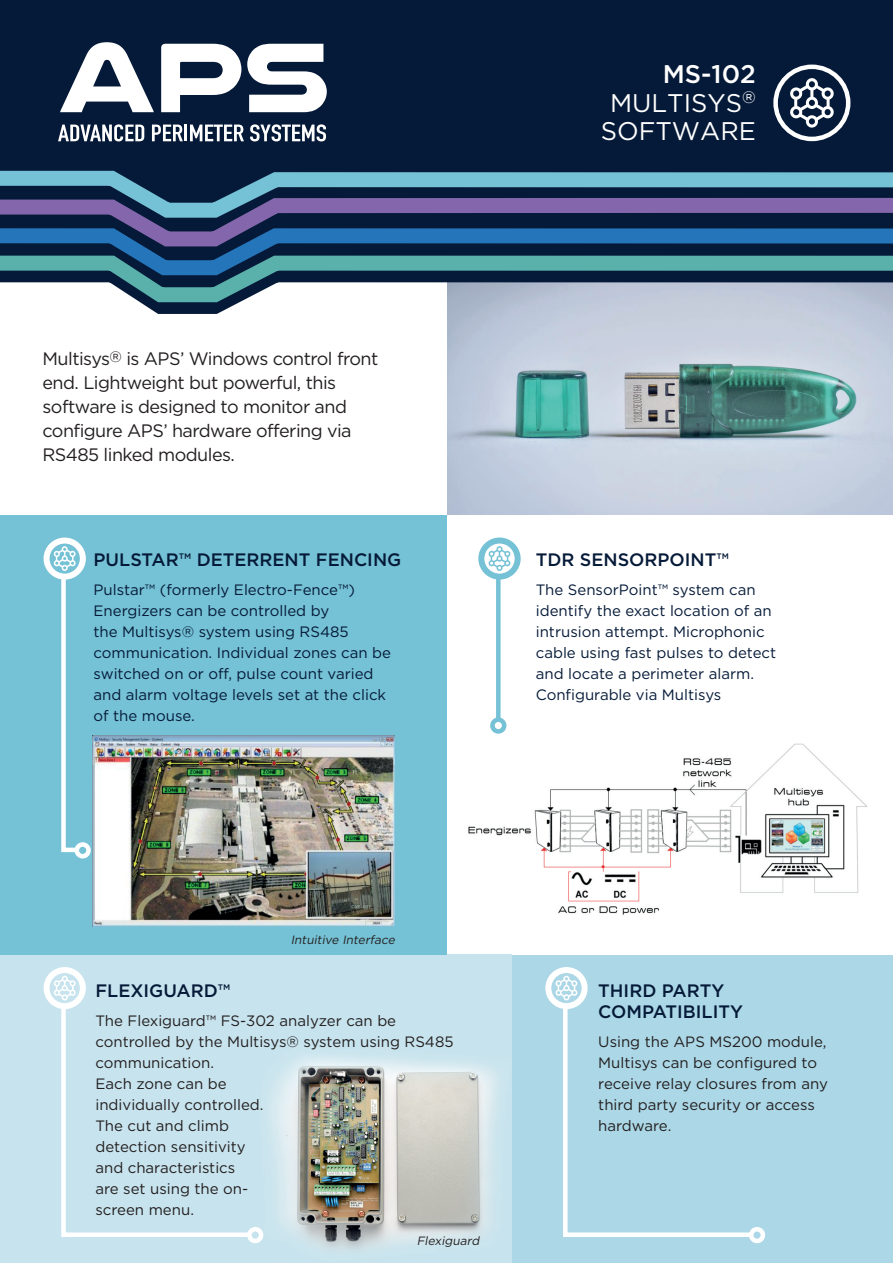
<style>
.page{position:relative;width:893px;height:1263px;background:#fff}
.page>*{position:absolute;margin:0;border:0;box-sizing:border-box;transform-origin:0 0}
.t1{font:25.5px/28.5px "Gotham";color:#fff;text-align:right}
.Intro{font:18px/24px "Gotham";letter-spacing:-.03em;color:#231f20}
.Sub_Header{font:500 18px/21px "Gotham";color:#051a38}
.Body_Text{font:15px/21px "Gotham";color:#051a38}
.Body_Text-2{font:15px/21px "Gotham";color:#231f20}
.t2{font:italic 12px "Gotham";color:#231f20}
.s1{font-weight:500}
</style>
<div class="page">
<div style="left:510px;top:955px;width:383px;height:308px;background:#abd7e6"></div>
<img style="left:447px;top:321px;width:446px;height:194px">
<div style="left:0;top:955px;width:511px;height:308px;background:#c7e3ed"></div>
<img style="left:251px;top:1055px;width:247px;height:194px">
<div style="left:0;top:516px;width:446px;height:439px;background:#75c1d5"></div>
<img style="left:92px;top:735px;width:303px;height:191px">
<div style="left:0;top:0;width:893px;height:163px;background:#051a38"></div>
<svg style="left:152px;top:310px;width:741px;height:11px"></svg>
<svg style="left:0;top:163px;width:893px;height:27px;background:#3b6a83"></svg>
<svg style="left:0;top:190px;width:893px;height:31px;background:#424674"></svg>
<svg style="left:0;top:221px;width:893px;height:27px;background:#1d4b80"></svg>
<svg style="left:0;top:248px;width:893px;height:62px"></svg>
<svg style="left:247px;top:44px;width:80px;height:68px"></svg>
<svg style="left:60px;top:42px;width:94px;height:70px"></svg>
<svg style="left:58px;top:124px;width:86px;height:17px"></svg>
<svg style="left:152px;top:125px;width:92px;height:16px"></svg>
<svg style="left:250px;top:124px;width:76px;height:17px"></svg>
<svg style="left:161px;top:44px;width:80px;height:68px"></svg>
<div style="left:773px;top:65px;width:77px;height:76px;border:4px solid #fff;border-radius:50%"></div>
<div style="left:75px;top:842px;width:16px;height:16px;border:4px solid #fff;border-radius:50%"></div>
<svg style="left:789px;top:78px;width:45px;height:50px"></svg>
<div style="left:44px;top:537px;width:42px;height:43px;border:6px solid #fff;border-radius:50%"></div>
<svg style="left:53px;top:546px;width:27px;height:308px"></svg>
<img style="left:468px;top:743px;width:400px;height:172px">
<div style="left:490px;top:717px;width:16px;height:17px;border:4px solid #75c1d5;border-radius:50%"></div>
<div style="left:478px;top:537px;width:43px;height:43px;border:6px solid #75c1d5;border-radius:50%"></div>
<svg style="left:488px;top:546px;width:23px;height:25px"></svg>
<div style="left:496px;top:576px;width:5px;height:142px;background:#75c1d5"></div>
<svg style="left:59px;top:1001px;width:194px;height:237px"></svg>
<div style="left:247px;top:1227px;width:16px;height:16px;border:4px solid #fff;border-radius:50%"></div>
<div style="left:44px;top:967px;width:42px;height:42px;border:6px solid #fff;border-radius:50%"></div>
<svg style="left:53px;top:975px;width:23px;height:26px"></svg>
<svg style="left:561px;top:1001px;width:194px;height:238px"></svg>
<div style="left:749px;top:1227px;width:16px;height:16px;border:4px solid #fff;border-radius:50%"></div>
<div style="left:545px;top:967px;width:43px;height:42px;border:6px solid #fff;border-radius:50%"></div>
<svg style="left:555px;top:975px;width:23px;height:26px"></svg>
<p class="Intro" style="left:43px;top:346px;width:337px">Multisys<sup>®</sup> is APS’ Windows control front end. Lightweight but powerful, this software is designed to monitor and configure APS’ hardware offering via RS485 linked modules.</p>
<p class="Sub_Header" style="left:94px;top:548px;width:309px">PULSTAR™ DETERRENT FENCING</p>
<p class="Body_Text" style="left:94px;top:579px;width:299px">Pulstar™ (formerly Electro-Fence™)<br>Energizers can be controlled by<br>the Multisys® system using RS485 communication. Individual zones can be switched on or off, pulse count varied and alarm voltage levels set at the click of the mouse.</p>
<p class="t1" style="left:601px;top:60px;width:157px"><span class="s1">MS-102<br></span>MULTISYS<sup>®<br></sup>SOFTWARE</p>
<p class="Sub_Header" style="left:536px;top:548px;width:195px">TDR SENSORPOINT™</p>
<p class="Body_Text" style="left:536px;top:579px;width:242px">The SensorPoint™ system can identify the exact location of an intrusion attempt. Microphonic cable using fast pulses to detect and locate a perimeter alarm.<br>Configurable via Multisys</p>
<p class="t2" style="left:291px;top:933px;width:108px">Intuitive Interface</p>
<p class="Sub_Header" style="left:95px;top:979px;width:136px">FLEXIGUARD™</p>
<p class="Body_Text-2" style="left:95px;top:1010px;width:360px">The Flexiguard™ FS-302 analyzer can be controlled by the Multisys® system using RS485 communication.<br>Each zone can be<br>individually controlled.<br>The cut and climb<br>detection sensitivity<br>and characteristics<br>are set using the on-<br>screen menu.</p>
<p class="t2" style="left:417px;top:1234px;width:66px">Flexiguard</p>
<p class="Sub_Header" style="left:598px;top:979px;width:146px">THIRD PARTY<br>COMPATIBILITY</p>
<p class="Body_Text-2" style="left:598px;top:1031px;width:231px">Using the APS MS200 module,<br>Multisys can be configured to receive relay closures from any third party security or access hardware.</p>
</div>
